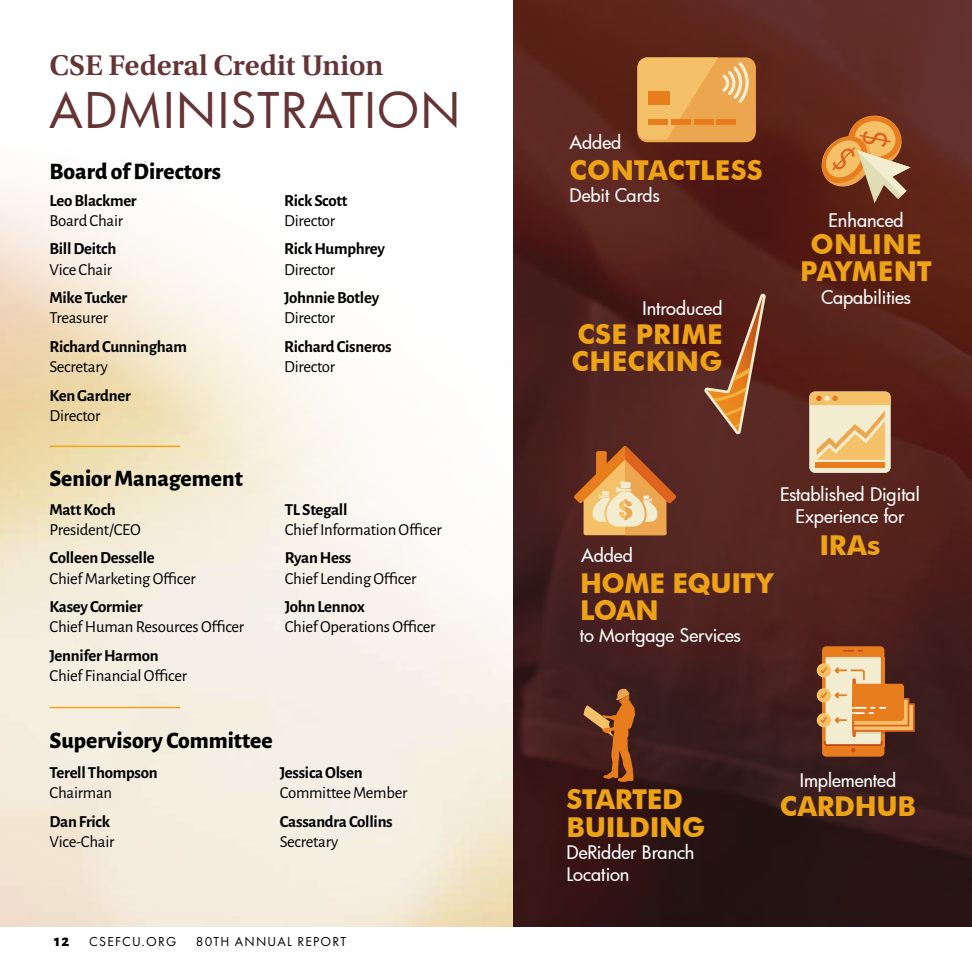
<style>
.page{position:relative;width:972px;height:972px;background:#fff}
.page>*{position:absolute;margin:0;border:0;box-sizing:border-box;transform-origin:0 0}
.t1{font:48px "Futura";letter-spacing:.035em;color:#653435}
.t2{font:600 30px "Utopia Std";letter-spacing:-.005em;color:#653435}
.t3{font:700 27.45px/27.5px "Futura BT";letter-spacing:-.005em;color:#eea317}
.t4{font:700 27.45px/27.5px "Futura BT";letter-spacing:.015em;color:#eea317}
.t5{font:800 23.55px "Alegreya Sans";color:#000}
.t6{font:500 18.3px/22.4px "Futura";letter-spacing:-.005em;color:#fff;text-align:center}
.t7{font:16.8px/20.1px "Alegreya Sans";letter-spacing:-.015em;color:#000}
.t8{font:700 16.8px "Alegreya Sans";letter-spacing:-.015em;color:#000}
.t9{font:13.5px "Futura PT";letter-spacing:.09em;color:#000}
.s1{font-weight:700}
.s2{font-family:"Alegreya Sans";font-weight:800;font-size:16.5px}
</style>
<div class="page">
<img style="left:0;top:118px;width:514px;height:809px">
<img style="left:514px;top:0;width:458px;height:927px">
<hr style="left:50px;top:446px;width:130px;height:1px;background:#eea317">
<hr style="left:50px;top:707px;width:130px;height:1px;background:#eea317">
<svg style="left:819px;top:114px;width:92px;height:89px;background:#ad7547"></svg>
<div style="left:638px;top:60px;width:118px;height:82px;background:#eda650;border-radius:10px"></div>
<div style="left:638px;top:57px;width:118px;height:83px;background:#eda650;border-radius:10px"></div>
<svg style="left:638px;top:57px;width:111px;height:83px"></svg>
<svg style="left:706px;top:293px;width:62px;height:141px;background:#7d452e"></svg>
<svg style="left:574px;top:446px;width:102px;height:89px;background:#bb8351"></svg>
<svg style="left:817px;top:663px;width:14px;height:15px"></svg>
<div style="left:817px;top:688px;width:14px;height:14px;background:#f4c168;border-radius:50%"></div>
<div style="left:817px;top:713px;width:14px;height:14px;background:#f4c168;border-radius:50%"></div>
<svg style="left:821px;top:646px;width:94px;height:111px;background:#c58d59"></svg>
<div style="left:810px;top:392px;width:81px;height:81px;background:#f2edd1;border-radius:5px"></div>
<svg style="left:810px;top:392px;width:81px;height:13px"></svg>
<div style="left:815px;top:462px;width:70px;height:6px;background:#e87d1e"></div>
<svg style="left:817px;top:411px;width:68px;height:49px"></svg>
<svg style="left:584px;top:688px;width:51px;height:94px;background:#7f4522"></svg>
<h2 class="t2" style="left:50px;top:48px;width:335px">CSE Federal Credit Union</h2>
<h2 class="t1" style="left:50px;top:78px;width:412px">ADMINISTRATION</h2>
<h3 class="t5" style="left:50px;top:153px;width:173px">Board of Directors</h3>
<p class="t8" style="left:50px;top:188px;width:89px">Leo Blackmer</p>
<p class="t7" style="left:50px;top:210px;width:75px">Board Chair</p>
<p class="t8" style="left:50px;top:237px;width:68px">Bill Deitch</p>
<p class="t7" style="left:50px;top:258px;width:64px">Vice Chair</p>
<p class="t8" style="left:50px;top:286px;width:79px">Mike Tucker</p>
<p class="t7" style="left:50px;top:307px;width:60px">Treasurer</p>
<p class="t8" style="left:50px;top:334px;width:139px">Richard Cunningham</p>
<p class="t7" style="left:50px;top:356px;width:60px">Secretary</p>
<p class="t8" style="left:50px;top:383px;width:83px">Ken Gardner</p>
<p class="t7" style="left:50px;top:405px;width:53px">Director</p>
<h3 class="t5" style="left:50px;top:461px;width:195px">Senior Management</h3>
<p class="t8" style="left:50px;top:497px;width:68px">Matt Koch</p>
<p class="t7" style="left:50px;top:519px;width:93px">President/CEO</p>
<p class="t8" style="left:50px;top:546px;width:107px">Colleen Desselle</p>
<p class="t7" style="left:50px;top:567px;width:148px">Chief Marketing Officer</p>
<p class="t8" style="left:50px;top:594px;width:95px">Kasey Cormier</p>
<p class="t7" style="left:50px;top:616px;width:196px">Chief Human Resources Officer</p>
<p class="t8" style="left:50px;top:643px;width:111px">Jennifer Harmon</p>
<p class="t7" style="left:50px;top:665px;width:139px">Chief Financial Officer</p>
<p class="t8" style="left:284px;top:188px;width:65px">Rick Scott</p>
<p class="t7" style="left:284px;top:210px;width:53px">Director</p>
<p class="t8" style="left:284px;top:237px;width:102px">Rick Humphrey</p>
<p class="t7" style="left:284px;top:258px;width:53px">Director</p>
<p class="t8" style="left:284px;top:286px;width:97px">Johnnie Botley</p>
<p class="t7" style="left:284px;top:307px;width:53px">Director</p>
<p class="t8" style="left:284px;top:334px;width:109px">Richard Cisneros</p>
<p class="t7" style="left:284px;top:356px;width:53px">Director</p>
<p class="t8" style="left:285px;top:497px;width:64px">TL Stegall</p>
<p class="t7" style="left:285px;top:519px;width:159px">Chief Information Officer</p>
<p class="t8" style="left:285px;top:546px;width:68px">Ryan Hess</p>
<p class="t7" style="left:285px;top:567px;width:134px">Chief Lending Officer</p>
<p class="t8" style="left:285px;top:594px;width:82px">John Lennox</p>
<p class="t7" style="left:285px;top:616px;width:153px">Chief Operations Officer</p>
<h3 class="t5" style="left:50px;top:722px;width:225px">Supervisory Committee</h3>
<p class="t8" style="left:50px;top:760px;width:110px">Terell Thompson</p>
<p class="t7" style="left:50px;top:782px;width:64px">Chairman</p>
<p class="t7" style="left:50px;top:810px;width:67px"><span class="s1">Dan Frick<br></span>Vice-Chair</p>
<p class="t8" style="left:280px;top:760px;width:84px">Jessica Olsen</p>
<p class="t7" style="left:280px;top:782px;width:129px">Committee Member</p>
<p class="t8" style="left:280px;top:809px;width:114px">Cassandra Collins</p>
<p class="t7" style="left:280px;top:831px;width:60px">Secretary</p>
<p class="t9" style="left:54px;top:934px;width:124px"><span class="s2">12</span> CSEFCU.ORG</p>
<p class="t9" style="left:196px;top:934px;width:152px">80TH ANNUAL REPORT</p>
<p class="t6" style="left:570px;top:131px;width:53px">Added</p>
<p class="t3" style="left:570px;top:156px;width:195px">CONTACTLESS</p>
<p class="t6" style="left:570px;top:184px;width:92px">Debit Cards</p>
<p class="t6" style="left:642px;top:297px;width:82px">Introduced</p>
<p class="t4" style="left:571px;top:320px;width:153px">CSE PRIME<br>CHECKING</p>
<p class="t6" style="left:828px;top:208px;width:77px">Enhanced</p>
<p class="t3" style="left:800px;top:230px;width:134px;text-align:center">ONLINE<br>PAYMENT</p>
<p class="t6" style="left:821px;top:286px;width:91px">Capabilities</p>
<p class="t6" style="left:780px;top:482px;width:141px">Established Digital<br>Experience for</p>
<p class="t3" style="left:819px;top:531px;width:63px">IRAs</p>
<p class="t6" style="left:581px;top:543px;width:53px">Added</p>
<p class="t3" style="left:580px;top:569px;width:195px">HOME EQUITY<br>LOAN</p>
<p class="t6" style="left:580px;top:623px;width:162px">to Mortgage Services</p>
<p class="t3" style="left:567px;top:785px;width:140px">STARTED<br>BUILDING</p>
<p class="t6" style="left:567px;top:840px;width:129px;text-align:left">DeRidder Branch<br>Location</p>
<p class="t6" style="left:800px;top:769px;width:98px">Implemented</p>
<p class="t3" style="left:780px;top:792px;width:138px">CARDHUB</p>
</div>
